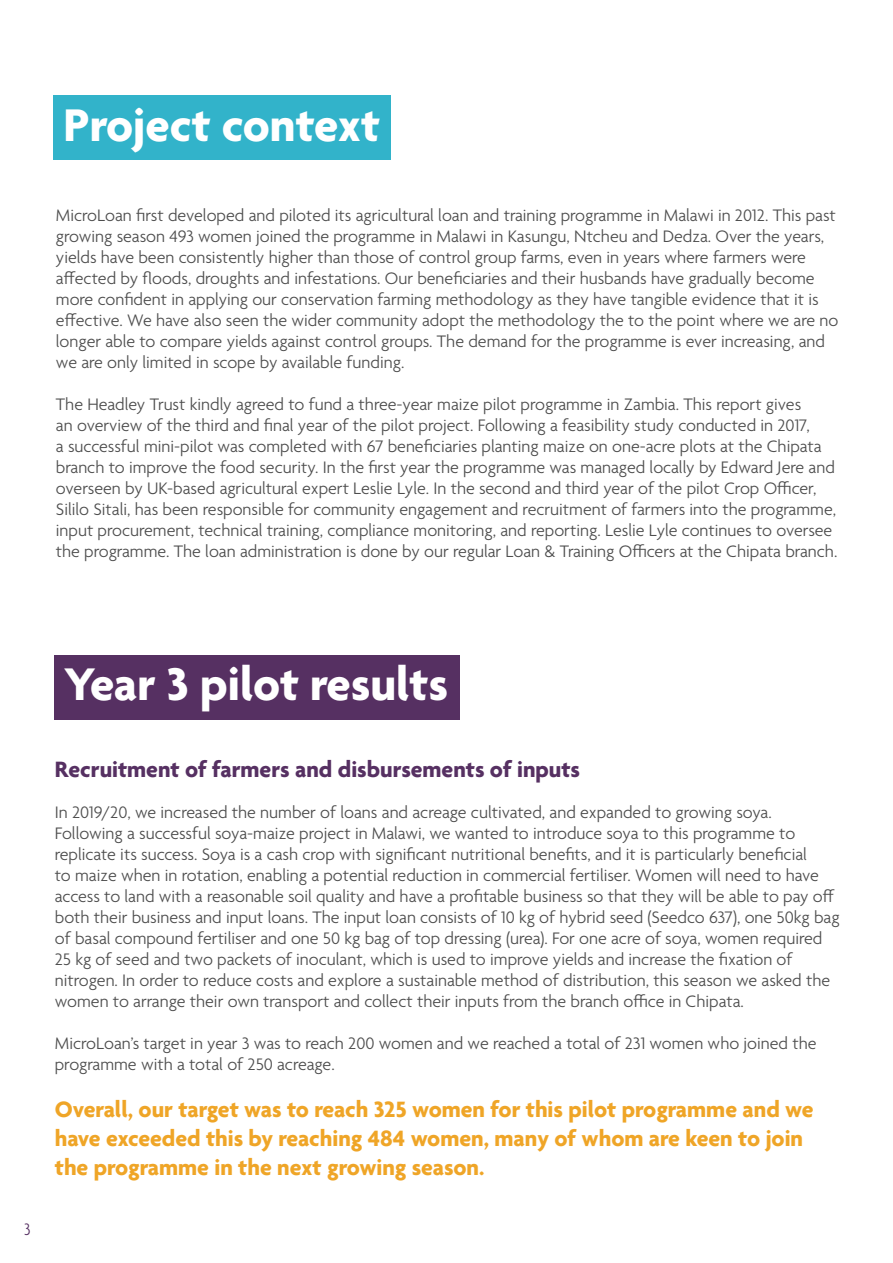
<style>
.page{position:relative;width:893px;height:1263px;background:#fff}
.page>*{position:absolute;margin:0;border:0;box-sizing:border-box;transform-origin:0 0}
.t1{font:700 49.5px "Agenda";color:#fff}
.t2{font:700 24px/28.8px "Agenda";color:#efa527}
.t3{font:700 24px "Agenda";color:#563062}
.t4{font:300 18px/21px "Agenda";color:#4d4d4d}
.t5{font:300 condensed 18px "Agenda";color:#563062}
</style>
<div class="page">
<div style="left:54px;top:96px;width:337px;height:64px;background:#32b3ca"></div>
<div style="left:54px;top:655px;width:405px;height:64px;background:#563062"></div>
<p class="t1" style="left:64px;top:98px;width:318px">Project context</p>
<p class="t4" style="left:56px;top:206px;width:784px">MicroLoan first developed and piloted its agricultural loan and training programme in Malawi in 2012. This past growing season 493 women joined the programme in Malawi in Kasungu, Ntcheu and Dedza. Over the years, yields have been consistently higher than those of control group farms, even in years where farmers were affected by floods, droughts and infestations. Our beneficiaries and their husbands have gradually become more confident in applying our conservation farming methodology as they have tangible evidence that it is effective. We have also seen the wider community adopt the methodology the to the point where we are no longer able to compare yields against control groups. The demand for the programme is ever increasing, and we are only limited in scope by available funding.</p>
<p class="t4" style="left:56px;top:395px;width:783px">The Headley Trust kindly agreed to fund a three-year maize pilot programme in Zambia. This report gives<br>an overview of the third and final year of the pilot project. Following a feasibility study conducted in 2017,<br>a successful mini-pilot was completed with 67 beneficiaries planting maize on one-acre plots at the Chipata branch to improve the food security. In the first year the programme was managed locally by Edward Jere and overseen by UK-based agricultural expert Leslie Lyle. In the second and third year of the pilot Crop Officer, Sililo Sitali, has been responsible for community engagement and recruitment of farmers into the programme, input procurement, technical training, compliance monitoring, and reporting. Leslie Lyle continues to oversee the programme. The loan administration is done by our regular Loan &amp; Training Officers at the Chipata branch.</p>
<p class="t5" style="left:24px;top:1219px;width:8px">3</p>
<p class="t1" style="left:64px;top:657px;width:386px">Year 3 pilot results</p>
<p class="t3" style="left:55px;top:757px;width:527px">Recruitment of farmers and disbursements of inputs</p>
<p class="t4" style="left:55px;top:803px;width:786px">In 2019/20, we increased the number of loans and acreage cultivated, and expanded to growing soya.<br>Following a successful soya-maize project in Malawi, we wanted to introduce soya to this programme to replicate its success. Soya is a cash crop with significant nutritional benefits, and it is particularly beneficial<br>to maize when in rotation, enabling a potential reduction in commercial fertiliser. Women will need to have access to land with a reasonable soil quality and have a profitable business so that they will be able to pay off both their business and input loans. The input loan consists of 10 kg of hybrid seed (Seedco 637), one 50kg bag of basal compound fertiliser and one 50 kg bag of top dressing (urea). For one acre of soya, women required 25 kg of seed and two packets of inoculant, which is used to improve yields and increase the fixation of nitrogen. In order to reduce costs and explore a sustainable method of distribution, this season we asked the women to arrange their own transport and collect their inputs from the branch office in Chipata.</p>
<p class="t4" style="left:55px;top:1034px;width:763px">MicroLoan’s target in year 3 was to reach 200 women and we reached a total of 231 women who joined the programme with a total of 250 acreage.</p>
<p class="t2" style="left:55px;top:1096px;width:760px">Overall, our target was to reach 325 women for this pilot programme and we have exceeded this by reaching 484 women, many of whom are keen to join the programme in the next growing season.</p>
</div>
